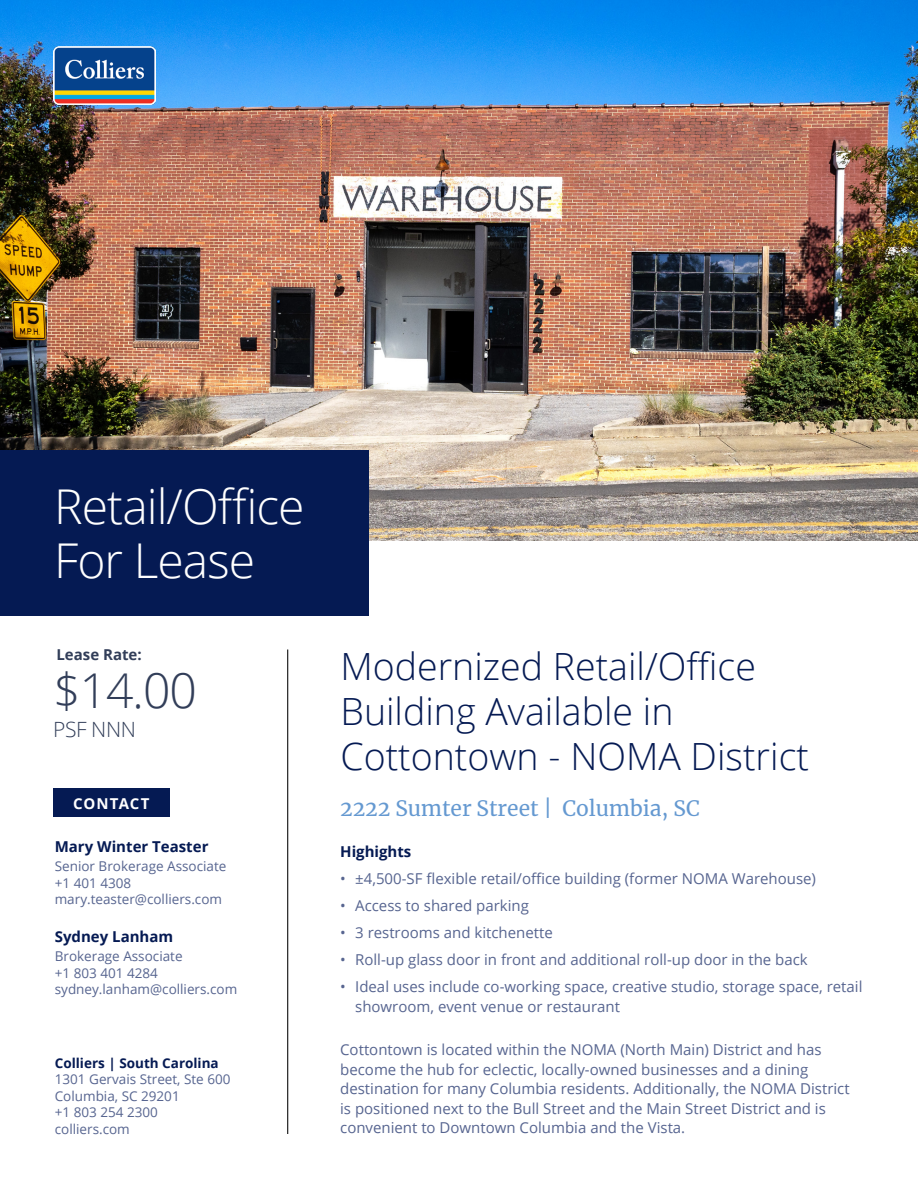
<style>
.page{position:relative;width:918px;height:1188px;background:#fff}
.page>*{position:absolute;margin:0;border:0;box-sizing:border-box;transform-origin:0 0}
.t1{font:300 48px/54px "Open Sans";letter-spacing:-.02em;color:#fff}
.Price{font:300 48px "Open Sans";color:#323e59}
.Street_Name{font:300 37.5px/45px "Open Sans";color:#051a53}
.Headline{font:21px "Merriweather";color:#6599d1}
.PSF{font:300 21px "Open Sans";letter-spacing:-.02em;color:#323e59}
.Body_Copy{font:15px/19.5px "Open Sans";color:#576590}
.Firstname_Lastname{font:700 15px "Open Sans";color:#051a53}
.Asking_Price{font:700 15px "Open Sans";color:#323e59}
.Body_Copy-2{font:700 15px "Open Sans";color:#051a53}
.Type{font:700 15px "Open Sans";letter-spacing:.065em;color:#fff}
.Contact_Information{font:13.5px "Open Sans";color:#576590}
.Colliers_Address{font:13.5px/16.5px "Open Sans";color:#576590}
.Colliers_International{font:700 13.5px "Open Sans";color:#051a53}
</style>
<div class="page">
<img style="left:0;top:0;width:918px;height:540px">
<div style="left:0;top:450px;width:368px;height:166px;background:#051a53"></div>
<hr style="left:287px;top:650px;width:1px;height:484px;background:#000">
<img style="left:53px;top:47px;width:102px;height:58px">
<div style="left:53px;top:789px;width:116px;height:28px;background:#051a53"></div>
<p class="t1" style="left:54px;top:478px;width:252px">Retail/Office<br>For Lease</p>
<p class="Asking_Price" style="left:57px;top:644px;width:87px">Lease Rate:</p>
<p class="Price" style="left:53px;top:658px;width:145px">$14.00</p>
<p class="PSF" style="left:53px;top:715px;width:84px">PSF NNN</p>
<p class="Type" style="left:73px;top:793px;width:78px">CONTACT</p>
<p class="Firstname_Lastname" style="left:55px;top:836px;width:155px">Mary Winter Teaster</p>
<p class="Contact_Information" style="left:55px;top:857px;width:173px">Senior Brokerage Associate</p>
<p class="Contact_Information" style="left:55px;top:874px;width:78px">+1 401 4308</p>
<p class="Contact_Information" style="left:55px;top:890px;width:169px">mary.teaster@colliers.com</p>
<p class="Firstname_Lastname" style="left:55px;top:926px;width:120px">Sydney Lanham</p>
<p class="Contact_Information" style="left:55px;top:947px;width:129px">Brokerage Associate</p>
<p class="Contact_Information" style="left:55px;top:964px;width:105px">+1 803 401 4284</p>
<p class="Contact_Information" style="left:55px;top:980px;width:184px">sydney.lanham@colliers.com</p>
<p class="Colliers_International" style="left:55px;top:1053px;width:165px">Colliers | South Carolina</p>
<p class="Colliers_Address" style="left:55px;top:1071px;width:177px">1301 Gervais Street, Ste 600</p>
<p class="Colliers_Address" style="left:55px;top:1087px;width:126px">Columbia, SC 29201 +1 803 254 2300</p>
<p class="Colliers_Address" style="left:55px;top:1120px;width:77px">colliers.com</p>
<p class="Street_Name" style="left:340px;top:643px;width:470px">Modernized Retail/Office<br>Building Available in<br>Cottontown - NOMA District</p>
<p class="Headline" style="left:340px;top:794px;width:361px">2222 Sumter Street | Columbia, SC</p>
<p class="Body_Copy-2" style="left:340px;top:841px;width:73px">Highights</p>
<p class="Body_Copy" style="left:340px;top:868px;width:477px">• ±4,500-SF flexible retail/office building (former NOMA Warehouse)</p>
<p class="Body_Copy" style="left:340px;top:895px;width:190px">• Access to shared parking</p>
<p class="Body_Copy" style="left:340px;top:922px;width:214px">• 3 restrooms and kitchenette</p>
<p class="Body_Copy" style="left:340px;top:949px;width:469px">• Roll-up glass door in front and additional roll-up door in the back</p>
<p class="Body_Copy" style="left:355px;top:976px;width:509px;text-indent:-15px">• Ideal uses include co-working space, creative studio, storage space, retail showroom, event venue or restaurant</p>
<p class="Body_Copy" style="left:340px;top:1040px;width:511px">Cottontown is located within the NOMA (North Main) District and has become the hub for eclectic, locally-owned businesses and a dining destination for many Columbia residents. Additionally, the NOMA District is positioned next to the Bull Street and the Main Street District and is convenient to Downtown Columbia and the Vista.</p>
</div>
